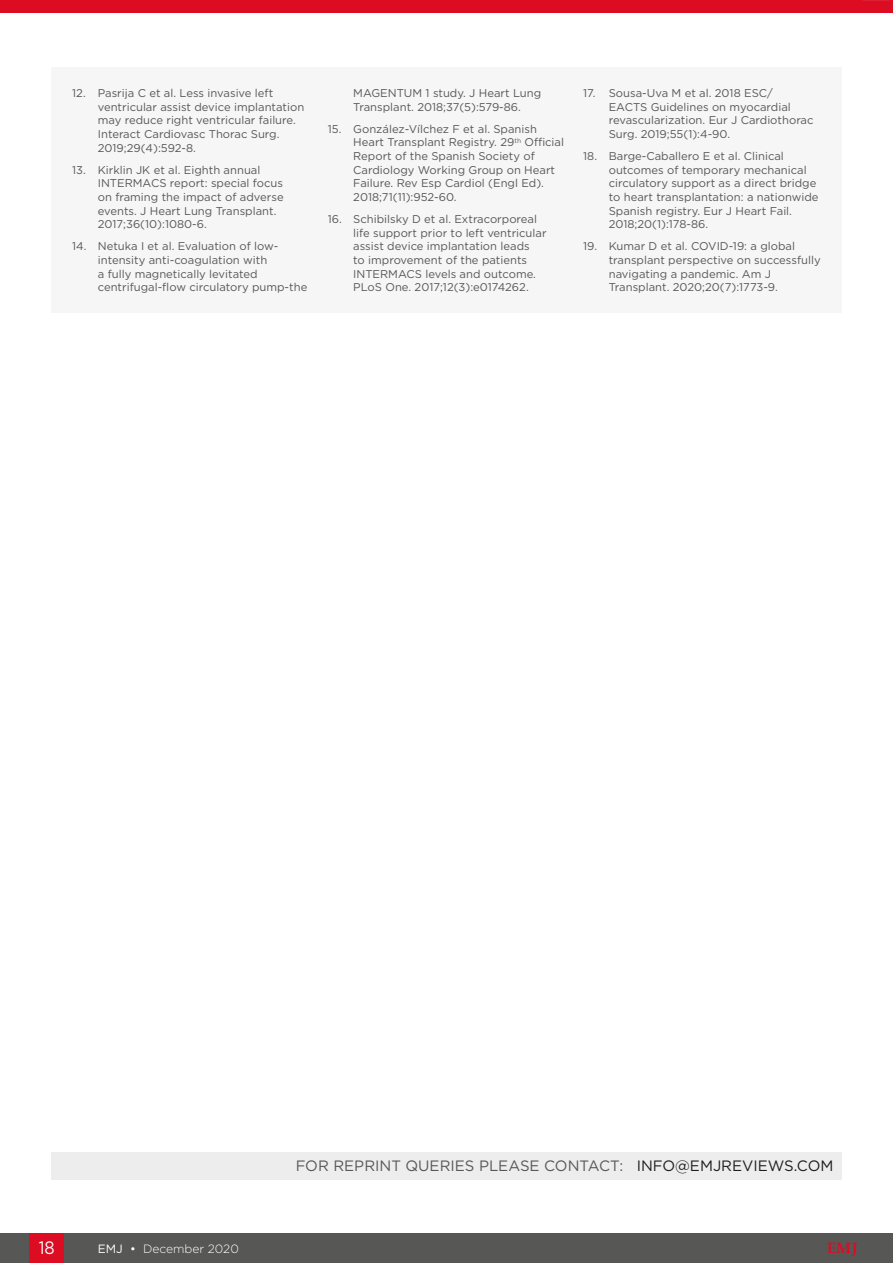
<style>
.page{position:relative;width:893px;height:1263px;background:#fff}
.page>*{position:absolute;margin:0;border:0;box-sizing:border-box;transform-origin:0 0}
.t1{font:18px "Gotham";color:#fff;scale:.9 1}
.Banner_Body_Text{font:15px "Gotham";color:#575756}
.t2{font:700 15px "Palatino Linotype";color:#dc0c23}
.t3{font:300 12px "Gotham";color:#fff}
.t4{font:11.25px/13.6px "Gotham";color:#575756}
.s1{color:#1d1d1d}
.s2{font-weight:400}
</style>
<div class="page">
<div style="left:0;top:1233px;width:893px;height:30px;background:#575756"></div>
<div style="left:30px;top:1233px;width:34px;height:30px;background:#dc0c23"></div>
<div style="left:0;top:0;width:893px;height:13px;background:#dc0c23"></div>
<div style="left:51px;top:67px;width:791px;height:246px;background:#f6f6f6"></div>
<div style="left:51px;top:1152px;width:791px;height:27px;background:#ededed"></div>
<svg style="left:863px;top:0;width:26px;height:1px"></svg>
<p class="t4" style="left:98px;top:86px;width:208px;text-indent:-26px">12. Pasrija C et al. Less invasive left ventricular assist device implantation may reduce right ventricular failure.<br>Interact Cardiovasc Thorac Surg.<br>2019;29(4):592-8.</p>
<p class="t4" style="left:98px;top:163px;width:187px;text-indent:-26px">13. Kirklin JK et al. Eighth annual<br>INTERMACS report: special focus on framing the impact of adverse events. J Heart Lung Transplant.<br>2017;36(10):1080-6.</p>
<p class="t4" style="left:98px;top:239px;width:211px;text-indent:-26px">14. Netuka I et al. Evaluation of low&shy;intensity anti-coagulation with<br>a fully magnetically levitated centrifugal-flow circulatory pump-the</p>
<p class="t4" style="left:353px;top:86px;width:190px">MAGENTUM 1 study. J Heart Lung<br>Transplant. 2018;37(5):579-86.</p>
<p class="t4" style="left:353px;top:122px;width:212px;text-indent:-26px">15. González-Vílchez F et al. Spanish Heart Transplant Registry. 29<sup>th</sup> Official Report of the Spanish Society of Cardiology Working Group on Heart Failure. Rev Esp Cardiol (Engl Ed).<br>2018;71(11):952-60.</p>
<p class="t4" style="left:353px;top:212px;width:195px;text-indent:-26px">16. Schibilsky D et al. Extracorporeal life support prior to left ventricular assist device implantation leads<br>to improvement of the patients INTERMACS levels and outcome.<br>PLoS One. 2017;12(3):e0174262.</p>
<p class="t4" style="left:609px;top:86px;width:206px;text-indent:-26px">17. Sousa-Uva M et al. 2018 ESC/<br>EACTS Guidelines on myocardial revascularization. Eur J Cardiothorac<br>Surg. 2019;55(1):4-90.</p>
<p class="t4" style="left:609px;top:149px;width:211px;text-indent:-26px">18. Barge-Caballero E et al. Clinical outcomes of temporary mechanical circulatory support as a direct bridge to heart transplantation: a nationwide Spanish registry. Eur J Heart Fail.<br>2018;20(1):178-86.</p>
<p class="t4" style="left:609px;top:239px;width:213px;text-indent:-26px">19. Kumar D et al. COVID-19: a global transplant perspective on successfully navigating a pandemic. Am J Transplant. 2020;20(7):1773-9.</p>
<p class="Banner_Body_Text" style="left:296px;top:1156px;width:539px">FOR REPRINT QUERIES PLEASE CONTACT: <span class="s1">INFO@EMJREVIEWS.COM</span></p>
<h1 class="t1" style="left:39px;top:1236px;width:19px">18</h1>
<p class="t3" style="left:98px;top:1241px;width:143px"><span class="s2">EMJ •</span> December 2020</p>
<h2 class="t2" style="left:827px;top:1238px;width:32px">EMJ</h2>
</div>
